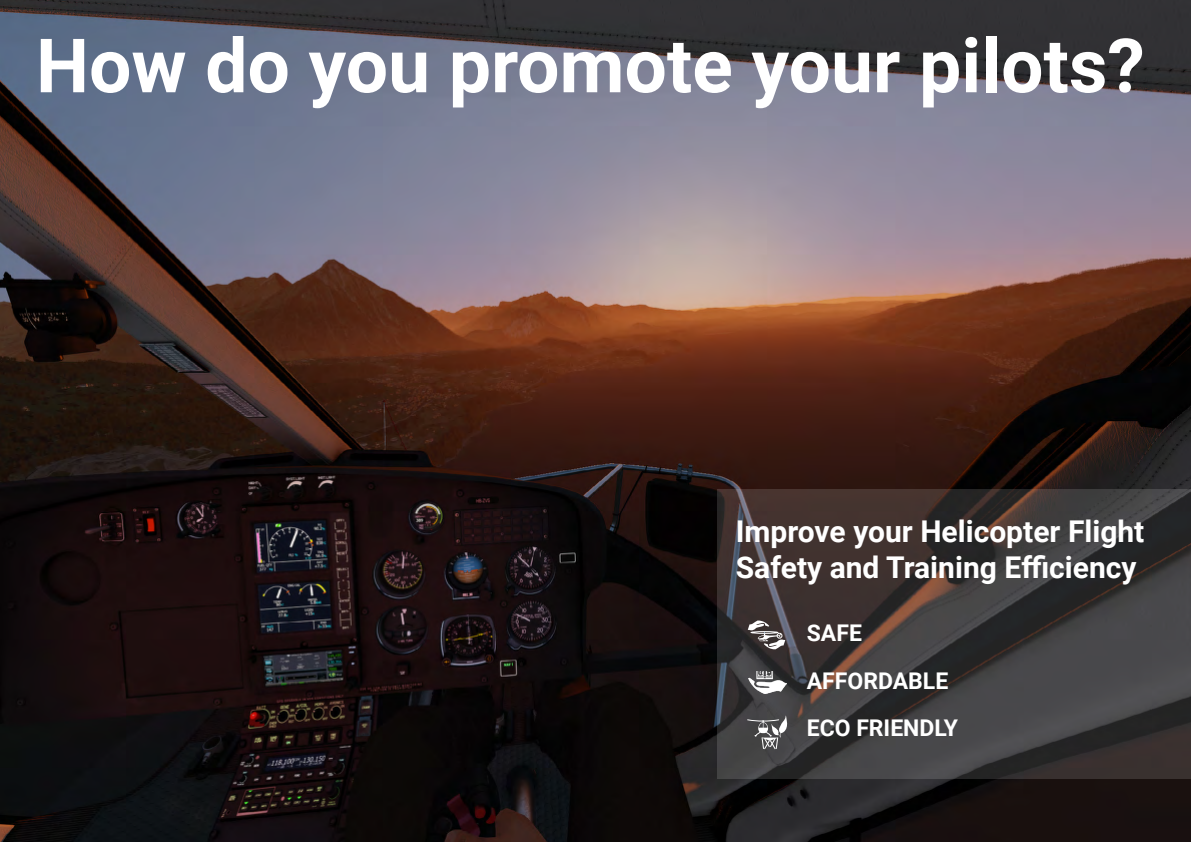
<style>
.page{position:relative;width:1191px;height:842px;background:#fff}
.page>*{position:absolute;margin:0;border:0;box-sizing:border-box;transform-origin:0 0}
.t1{font:700 75px "Roboto";color:#fff}
.t2{font:700 30px/36px "Roboto";color:#fff}
.t3{font:700 23px/47.9px "Roboto";color:#fff}
</style>
<div class="page">
<img style="left:0;top:0;width:1191px;height:842px">
<svg style="left:717px;top:489px;width:474px;height:289px;background:#3e3939"></svg>
<svg style="left:747px;top:620px;width:38px;height:29px"></svg>
<svg style="left:747px;top:715px;width:40px;height:34px"></svg>
<img style="left:748px;top:671px;width:39px;height:23px">
<h1 class="t1" style="left:36px;top:13px;width:1110px">How do you promote your pilots?</h1>
<p class="t2" style="left:736px;top:512px;width:410px">Improve your Helicopter Flight<br>Safety and Training Efficiency</p>
<p class="t3" style="left:806px;top:607px;width:153px">SAFE<br>AFFORDABLE<br>ECO FRIENDLY</p>
</div>
